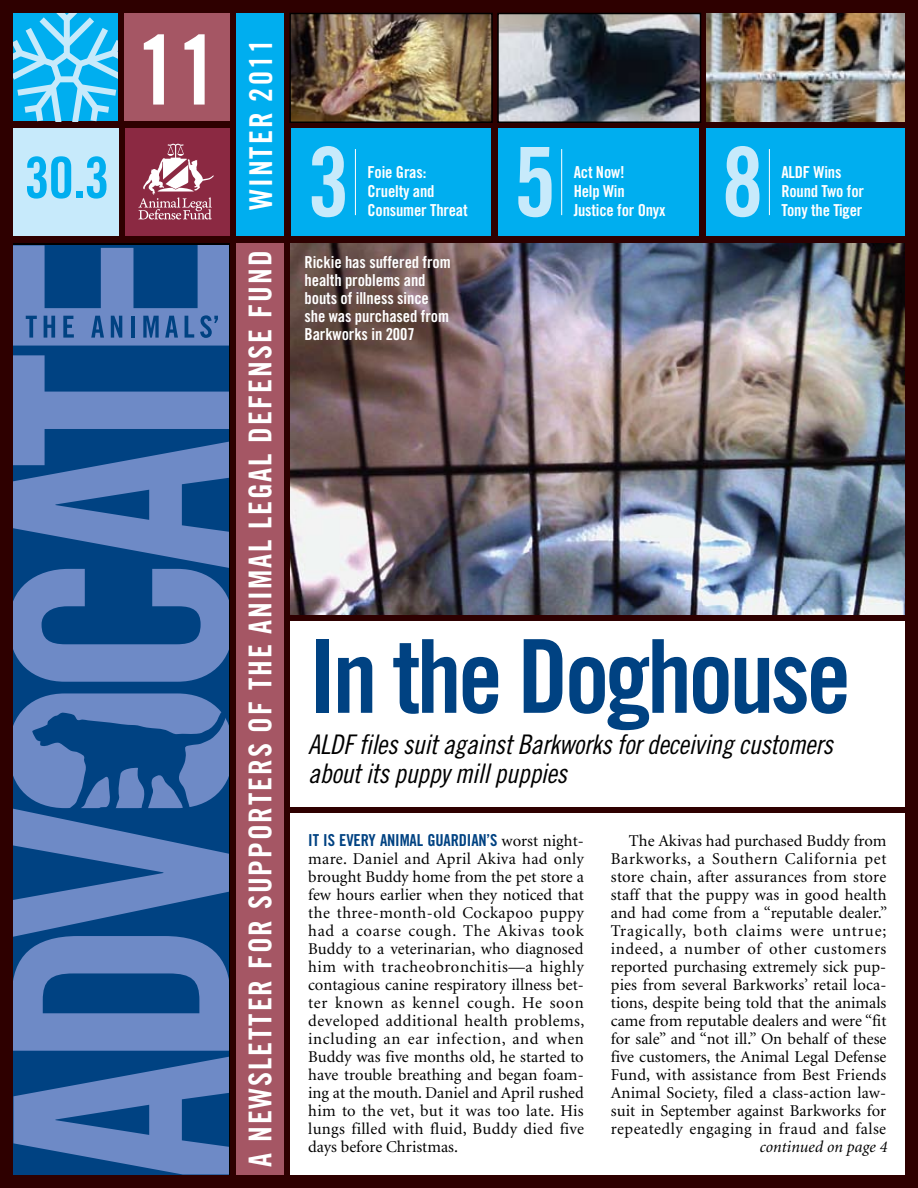
<style>
.page{position:relative;width:918px;height:1188px;background:#2e0000}
.page>*{position:absolute;margin:0;border:0;box-sizing:border-box;transform-origin:0 0}
.t1{font:102px "Trade Gothic LT Std Bd Cn 20";letter-spacing:-.04em;color:#004282}
.t2{font:96px "Trade Gothic LT Std Bd Cn 20";color:#c7eafb}
.t3{font:96px "Trade Gothic LT Std Bd Cn 20";color:#fff}
.t4{font:57px "Trade Gothic LT Std Bd Cn 20";color:#00aeef}
.t5{font:31.5px "Trade Gothic LT Std Bd Cn 20";letter-spacing:.06em;color:#fff}
.t6{font:27px/29.2px "Trade Gothic LT Std Cn 18 Obl";letter-spacing:-.015em;color:#000}
.t7{font:16.5px/18px "Minion";letter-spacing:.02em;color:#000;text-align:justify}
.t8{font:16.5px/18.8px "Trade Gothic LT Std Bd Cn 20";letter-spacing:-.005em;color:#fff}
.t9{font:16.5px "Trade Gothic LT Std Bd Cn 20";letter-spacing:-.01em;color:#004282}
.t10{font:italic 16.5px "Minion";color:#000}
.s1{font-family:"Minion";color:#000}
</style>
<div class="page">
<div style="left:290px;top:813px;width:614px;height:361px;background:#fff"></div>
<div style="left:290px;top:621px;width:614px;height:186px;background:#fff"></div>
<div style="left:706px;top:128px;width:198px;height:108px;background:#00aeef"></div>
<div style="left:499px;top:128px;width:200px;height:108px;background:#00aeef"></div>
<div style="left:291px;top:128px;width:199px;height:108px;background:#00aeef"></div>
<div style="left:124px;top:14px;width:106px;height:108px;background:#a55664"></div>
<div style="left:14px;top:128px;width:105px;height:108px;background:#c7eafb"></div>
<svg style="left:14px;top:14px;width:104px;height:108px"></svg>
<div style="left:59px;top:76px;width:16px;height:6px;background:#c7eafb"></div>
<div style="left:236px;top:14px;width:48px;height:222px;background:#00aeef"></div>
<div style="left:236px;top:243px;width:48px;height:931px;background:#a55664"></div>
<div style="left:125px;top:128px;width:105px;height:108px;background:#8b2942"></div>
<svg style="left:138px;top:143px;width:76px;height:77px"></svg>
<img style="left:706px;top:14px;width:198px;height:108px">
<img style="left:500px;top:16px;width:198px;height:104px">
<div style="left:497px;top:13px;width:204px;height:110px;border:2px solid #000"></div>
<img style="left:292px;top:16px;width:198px;height:104px">
<div style="left:289px;top:13px;width:204px;height:110px;border:2px solid #000"></div>
<div style="left:13px;top:243px;width:216px;height:931px;background:#004282"></div>
<svg style="left:13px;top:1057px;width:216px;height:117px"></svg>
<svg style="left:14px;top:355px;width:215px;height:327px"></svg>
<svg style="left:14px;top:693px;width:215px;height:358px"></svg>
<svg style="left:14px;top:245px;width:215px;height:101px"></svg>
<hr style="left:14px;top:243px;width:216px;height:2px;background:#000">
<hr style="left:229px;top:243px;width:1px;height:931px;background:#000">
<img style="left:290px;top:243px;width:614px;height:372px">
<hr style="left:561px;top:149px;width:1px;height:66px;background:#fff">
<hr style="left:355px;top:149px;width:1px;height:66px;background:#fff">
<hr style="left:769px;top:149px;width:1px;height:66px;background:#fff">
<h3 class="t4" style="left:24px;top:143px;width:87px">30.3</h3>
<h2 class="t3" style="left:136px;top:12px;width:85px">11</h2>
<h3 class="t5" style="left:242px;top:210px;width:172px;rotate:-90deg">WINTER 2011</h3>
<h3 class="t5" style="left:241px;top:1167px;width:914px;rotate:-90deg">A NEWSLETTER FOR SUPPORTERS OF THE ANIMAL LEGAL DEFENSE FUND</h3>
<h2 class="t2" style="left:307px;top:124px;width:44px">3</h2>
<h2 class="t2" style="left:514px;top:124px;width:44px">5</h2>
<p class="t8" style="left:367px;top:163px;width:102px">Foie Gras:<br>Cruelty and<br>Consumer Threat</p>
<p class="t8" style="left:304px;top:253px;width:148px;line-height:18px">Rickie has suffered from health problems and bouts of illness since she was purchased from<br>Barkworks in 2007</p>
<p class="t8" style="left:574px;top:163px;width:93px">Act Now!<br>Help Win<br>Justice for Onyx</p>
<h2 class="t2" style="left:721px;top:124px;width:44px">8</h2>
<p class="t8" style="left:781px;top:163px;width:84px">ALDF Wins<br>Round Two for<br>Tony the Tiger</p>
<h1 class="t1" style="left:308px;top:614px;width:545px">In the Doghouse</h1>
<h3 class="t6" style="left:308px;top:730px;width:526px">ALDF files suit against Barkworks for deceiving customers about its puppy mill puppies</h3>
<p class="t9" style="left:308px;top:830px;width:277px">It is every animal guardian’s <span class="s1">worst night-</span></p>
<p class="t7" style="left:308px;top:850px;width:278px">mare. Daniel and April Akiva had only brought Buddy home from the pet store a few hours earlier when they noticed that the three-month-old Cockapoo puppy had a coarse cough. The Akivas took Buddy to a veterinarian, who diagnosed him with tracheobronchitis—a highly contagious canine respiratory illness bet&shy;ter known as kennel cough. He soon developed additional health problems, including an ear infection, and when Buddy was five months old, he started to have trouble breathing and began foam&shy;ing at the mouth. Daniel and April rushed him to the vet, but it was too late. His lungs filled with fluid, Buddy died five days before Christmas.</p>
<p class="t7" style="left:611px;top:832px;width:278px;text-indent:18px">The Akivas had purchased Buddy from Barkworks, a Southern California pet store chain, after assurances from store staff that the puppy was in good health and had come from a “reputable dealer.” Tragically, both claims were untrue; indeed, a number of other customers reported purchasing extremely sick pup&shy;pies from several Barkworks’ retail loca&shy;tions, despite being told that the animals came from reputable dealers and were “fit for sale” and “not ill.” On behalf of these five customers, the Animal Legal Defense Fund, with assistance from Best Friends Animal Society, filed a class-action law&shy;suit in September against Barkworks for repeatedly engaging in fraud and false</p>
<p class="t10" style="left:759px;top:1139px;width:129px">continued on page 4</p>
</div>
